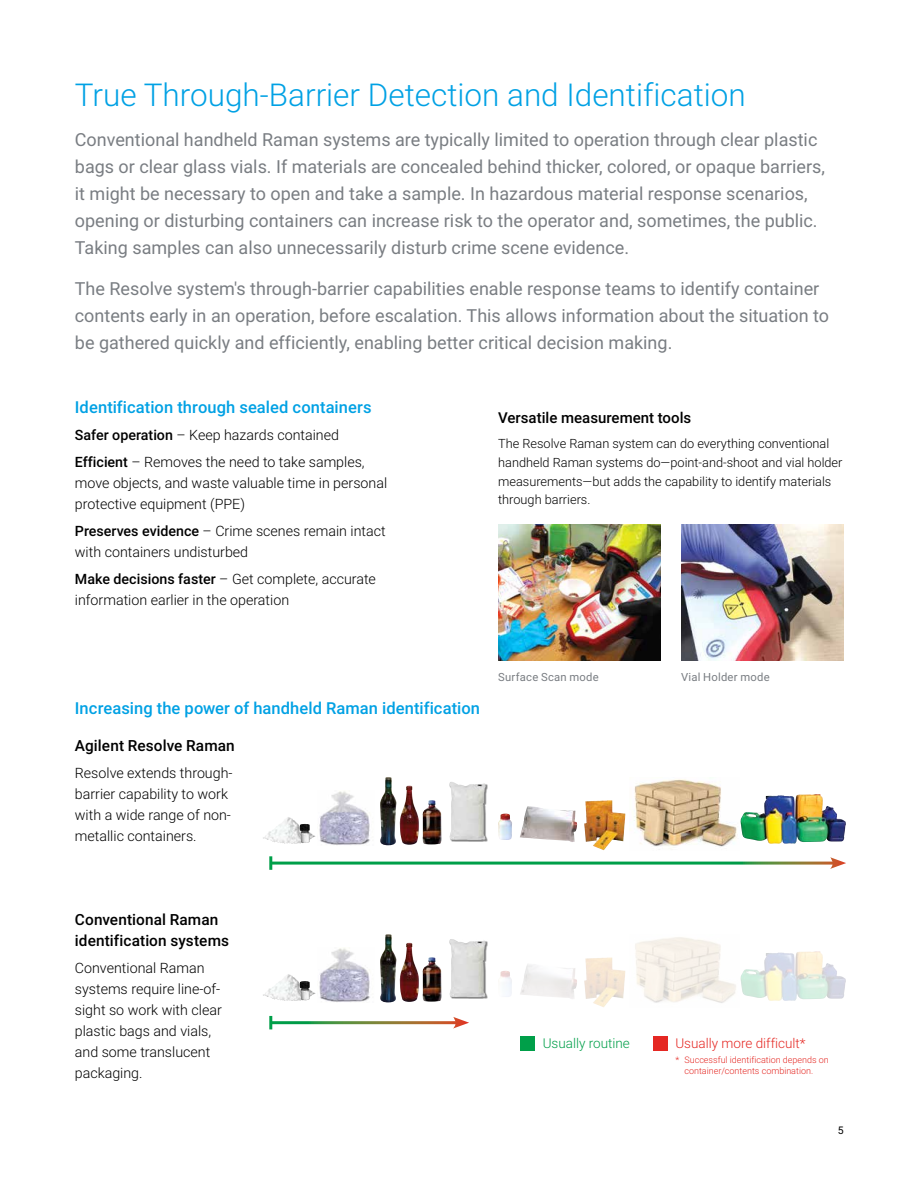
<style>
.page{position:relative;width:918px;height:1188px;background:#fff}
.page>*{position:absolute;margin:0;border:0;box-sizing:border-box;transform-origin:0 0}
.t1{font:300 31.5px "Roboto";color:#00a1e4}
.t2{font:18px/27px "Roboto";color:#797d82}
.t3{font:500 16.5px "Roboto";letter-spacing:.005em;color:#00a1e4}
.t4{font:500 15.3px/21px "Roboto";letter-spacing:.005em;color:#000}
.t5{font:500 15px "Roboto";color:#000}
.t6{font:300 14.25px/21px "Roboto";color:#000}
.t7{font:300 13.5px "Roboto";color:#e52823}
.t8{font:300 13.5px "Roboto";color:#009f49}
.t9{font:300 12.75px/18.8px "Roboto";color:#000}
.t10{font:11.25px "Roboto";letter-spacing:.02em;color:#797d82}
.t11{font:10.5px "Roboto";color:#000}
.t12{font:300 9px/10.5px "Roboto";color:#e52823}
.s1{font-weight:500}
</style>
<div class="page">
<img style="left:498px;top:525px;width:163px;height:135px">
<img style="left:681px;top:525px;width:163px;height:136px">
<div style="left:449px;top:782px;width:39px;height:60px;background:#000;opacity:.5"></div>
<img style="left:449px;top:782px;width:37px;height:58px">
<div style="left:449px;top:939px;width:39px;height:60px;background:#000;opacity:.5"></div>
<img style="left:449px;top:939px;width:37px;height:58px">
<img style="left:584px;top:800px;width:40px;height:50px">
<img style="left:522px;top:806px;width:6px;height:24px">
<img style="left:740px;top:794px;width:75px;height:50px">
<img style="left:498px;top:814px;width:14px;height:26px">
<svg style="left:830px;top:857px;width:16px;height:12px"></svg>
<svg style="left:269px;top:1016px;width:3px;height:13px"></svg>
<svg style="left:453px;top:1017px;width:16px;height:12px"></svg>
<img style="left:422px;top:800px;width:20px;height:44px">
<img style="left:422px;top:957px;width:20px;height:45px">
<img style="left:380px;top:777px;width:17px;height:68px">
<img style="left:380px;top:934px;width:17px;height:69px">
<img style="left:399px;top:786px;width:20px;height:59px">
<img style="left:399px;top:943px;width:20px;height:59px">
<img style="left:319px;top:791px;width:51px;height:54px">
<img style="left:319px;top:948px;width:51px;height:54px">
<img style="left:634px;top:779px;width:103px;height:68px">
<img style="left:263px;top:817px;width:25px;height:24px">
<img style="left:263px;top:975px;width:25px;height:23px">
<img style="left:300px;top:824px;width:10px;height:19px">
<img style="left:300px;top:981px;width:10px;height:19px">
<svg style="left:500px;top:937px;width:346px;height:70px"></svg>
<div style="left:521px;top:1036px;width:14px;height:15px;background:#009f49"></div>
<div style="left:653px;top:1036px;width:15px;height:15px;background:#e52823"></div>
<h1 class="t1" style="left:75px;top:72px;width:672px">True Through-Barrier Detection and Identification</h1>
<p class="t2" style="left:75px;top:126px;width:752px">Conventional handheld Raman systems are typically limited to operation through clear plastic bags or clear glass vials. If materials are concealed behind thicker, colored, or opaque barriers, it might be necessary to open and take a sample. In hazardous material response scenarios, opening or disturbing containers can increase risk to the operator and, sometimes, the public.<br>Taking samples can also unnecessarily disturb crime scene evidence.</p>
<p class="t2" style="left:75px;top:274px;width:756px">The Resolve system's through-barrier capabilities enable response teams to identify container contents early in an operation, before escalation. This allows information about the situation to be gathered quickly and efficiently, enabling better critical decision making.</p>
<p class="t3" style="left:75px;top:395px;width:298px">Identification through sealed containers</p>
<p class="t6" style="left:75px;top:420px;width:291px;line-height:27px"><span class="s1">Safer operation</span> – Keep hazards contained<br><span class="s1">Efficient</span> – Removes the need to take samples,</p>
<p class="t6" style="left:75px;top:471px;width:314px">move objects, and waste valuable time in personal protective equipment (PPE)</p>
<p class="t6" style="left:75px;top:519px;width:312px"><span class="s1">Preserves evidence</span> – Crime scenes remain intact with containers undisturbed</p>
<p class="t6" style="left:75px;top:567px;width:303px"><span class="s1">Make decisions faster</span> – Get complete, accurate information earlier in the operation</p>
<p class="t5" style="left:498px;top:407px;width:195px">Versatile measurement tools</p>
<p class="t9" style="left:498px;top:434px;width:346px">The Resolve Raman system can do everything conventional handheld Raman systems do—point-and-shoot and vial holder measurements—but adds the capability to identify materials through barriers.</p>
<p class="t3" style="left:75px;top:696px;width:407px">Increasing the power of handheld Raman identification</p>
<p class="t4" style="left:75px;top:735px;width:161px">Agilent Resolve Raman</p>
<p class="t6" style="left:75px;top:762px;width:159px">Resolve extends through&shy;barrier capability to work with a wide range of non&shy;metallic containers.</p>
<p class="t10" style="left:498px;top:669px;width:102px">Surface Scan mode</p>
<p class="t10" style="left:681px;top:669px;width:90px">Vial Holder mode</p>
<p class="t4" style="left:75px;top:908px;width:156px">Conventional Raman identification systems</p>
<p class="t6" style="left:75px;top:956px;width:148px">Conventional Raman systems require line-of&shy;sight so work with clear plastic bags and vials, and some translucent packaging.</p>
<p class="t8" style="left:543px;top:1034px;width:89px">Usually routine</p>
<p class="t7" style="left:675px;top:1033px;width:132px">Usually more difficult*</p>
<p class="t12" style="left:684px;top:1055px;width:146px;text-indent:-9px">* Successful identification depends on container/contents combination.</p>
<p class="t11" style="left:838px;top:1123px;width:7px">5</p>
</div>
